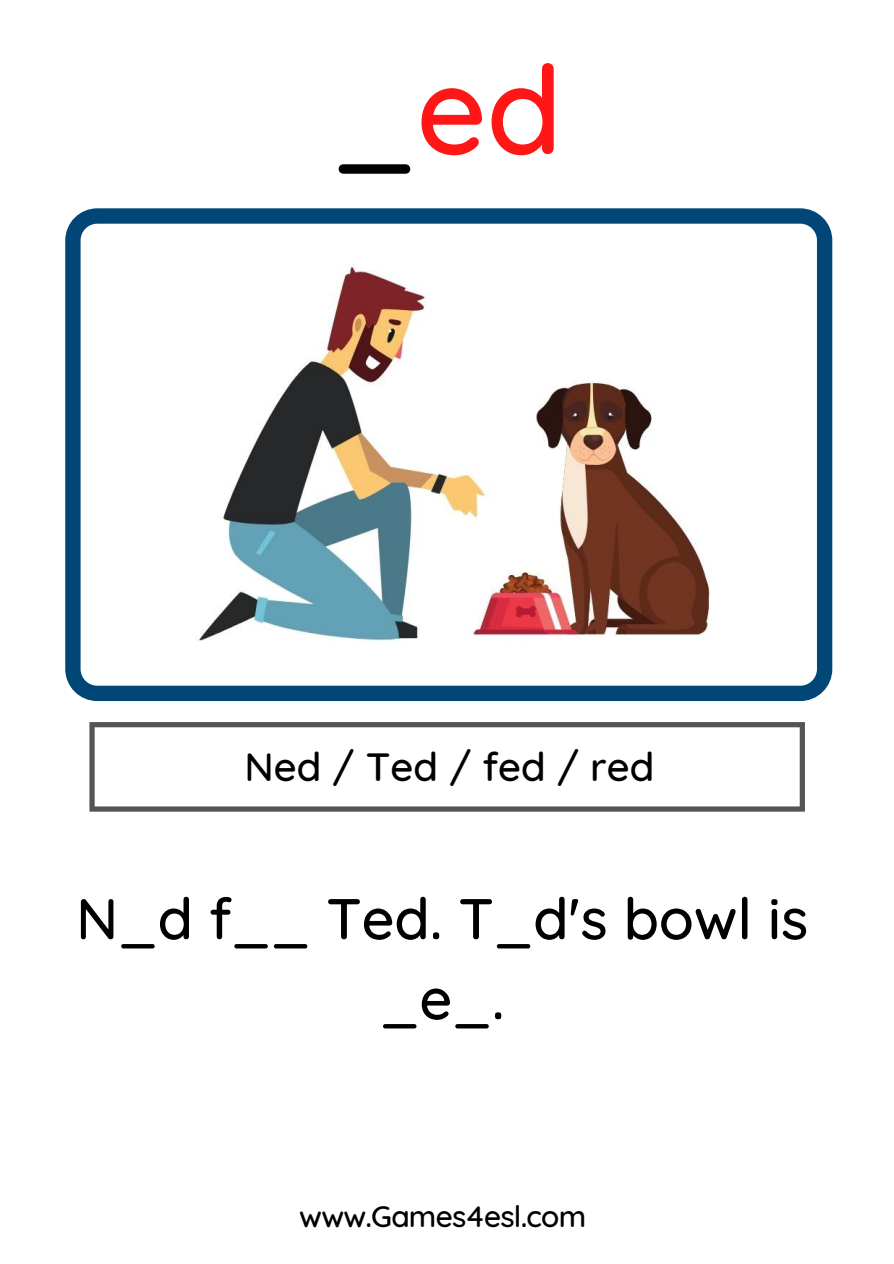
<style>
.page{position:relative;width:894px;height:1264px;background:#fff}
.page>*{position:absolute;margin:0;border:0;box-sizing:border-box;transform-origin:0 0}
.t1{font:500 122.85px "Quicksand";color:#ff1616}
.t2{font:500 57.45px/79.9px "Quicksand";color:#000;text-align:center}
.t3{font:500 40.2px "Quicksand";color:#000}
.t4{font:500 30px "Quicksand";letter-spacing:-.025em;color:#000}
.s1{color:#000}
</style>
<div class="page">
<svg style="left:65px;top:208px;width:767px;height:493px"></svg>
<svg style="left:89px;top:722px;width:715px;height:89px"></svg>
<img style="left:138px;top:259px;width:608px;height:390px">
<h1 class="t1" style="left:332px;top:11px;width:231px"><span class="s1">_</span>ed</h1>
<p class="t3" style="left:244px;top:734px;width:411px">Ned / Ted / fed / red</p>
<p class="t2" style="left:76px;top:873px;width:733px">N_d f__ Ted. T_d's bowl is _e_.</p>
<p class="t4" style="left:299px;top:1191px;width:288px">www.Games4esl.com</p>
</div>
